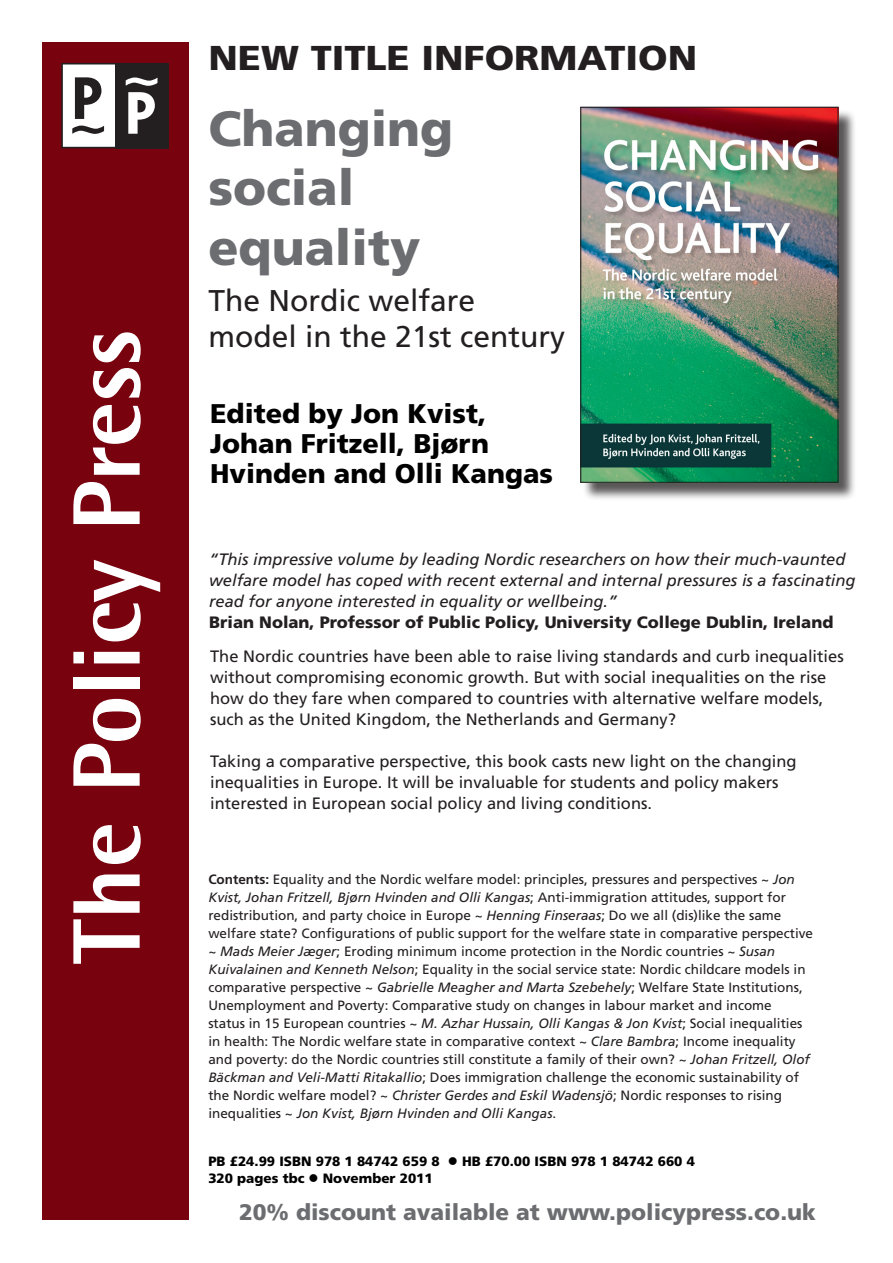
<style>
.page{position:relative;width:893px;height:1263px;background:#fff}
.page>*{position:absolute;margin:0;border:0;box-sizing:border-box;transform-origin:0 0}
.t1{font:800 96px "Rotis Semi Sans";color:#fff}
.Pub_title{font:900 49.5px/59.4px "Frutiger";color:#6c6d70}
.Top_header{font:900 34.5px "Frutiger";color:#231f20;scale:1.1 1}
.t2{font:30px/36px "Frutiger";color:#231f20}
.Author_names{font:900 27px/30px "Frutiger";color:#000}
.t3{font:900 22.5px "Frutiger";color:#6c6d70}
.Long_blurb{font:16.5px/21px "Frutiger";color:#231f20}
.Testimonial{font:italic 16.5px/21px "Frutiger";color:#231f20}
.Testimonial-2{font:900 16.5px "Frutiger";color:#231f20}
.Long_blurb-2{font:13.5px/18px "Frutiger";color:#231f20}
.Biblio{font:900 13.5px "Frutiger";color:#000}
.s1{font-weight:700}
.s2{font-style:italic}
</style>
<div class="page">
<div style="left:43px;top:43px;width:146px;height:1177px;background:#78020e"></div>
<div style="left:583px;top:109px;width:274px;height:392px;background:#231f20;opacity:.75"></div>
<img style="left:582px;top:109px;width:254px;height:372px">
<div style="left:580px;top:107px;width:258px;height:376px;border:1px solid #231f20"></div>
<svg style="left:61px;top:63px;width:107px;height:85px"></svg>
<p class="t1" style="left:46px;top:964px;width:635px;rotate:-90deg">The Policy Press</p>
<p class="Top_header" style="left:208px;top:37px;width:446px">NEW TITLE INFORMATION</p>
<p class="Pub_title" style="left:208px;top:99px;width:246px">Changing social equality</p>
<p class="t2" style="left:208px;top:282px;width:358px">The Nordic welfare model in the 21st century</p>
<p class="Author_names" style="left:210px;top:398px;width:344px">Edited by Jon Kvist,<br>Johan Fritzell, Bjørn<br>Hvinden and Olli Kangas</p>
<p class="Testimonial" style="left:209px;top:548px;width:648px">“This impressive volume by leading Nordic researchers on how their much-vaunted welfare model has coped with recent external and internal pressures is a fascinating read for anyone interested in equality or wellbeing.”</p>
<p class="Testimonial-2" style="left:209px;top:612px;width:626px">Brian Nolan, Professor of Public Policy, University College Dublin, Ireland</p>
<p class="Long_blurb" style="left:210px;top:646px;width:635px">The Nordic countries have been able to raise living standards and curb inequalities without compromising economic growth. But with social inequalities on the rise how do they fare when compared to countries with alternative welfare models, such as the United Kingdom, the Netherlands and Germany?</p>
<p class="Long_blurb" style="left:210px;top:751px;width:588px">Taking a comparative perspective, this book casts new light on the changing inequalities in Europe. It will be invaluable for students and policy makers interested in European social policy and living conditions.</p>
<p class="Long_blurb-2" style="left:208px;top:870px;width:606px"><span class="s1">Contents:</span> Equality and the Nordic welfare model: principles, pressures and perspectives ~ <span class="s2">Jon Kvist, Johan Fritzell, Bjørn Hvinden and Olli Kangas</span>; Anti-immigration attitudes, support for redistribution, and party choice in Europe ~ <span class="s2">Henning Finseraas</span>; Do we all (dis)like the same welfare state? Configurations of public support for the welfare state in comparative perspective ~ <span class="s2">Mads Meier Jæger</span>; Eroding minimum income protection in the Nordic countries ~ <span class="s2">Susan Kuivalainen and Kenneth Nelson</span>; Equality in the social service state: Nordic childcare models in comparative perspective ~ <span class="s2">Gabrielle Meagher and Marta Szebehely</span>; Welfare State Institutions, Unemployment and Poverty: Comparative study on changes in labour market and income<br>status in 15 European countries ~ <span class="s2">M. Azhar Hussain, Olli Kangas &amp; Jon Kvist</span>; Social inequalities in health: The Nordic welfare state in comparative context ~ <span class="s2">Clare Bambra</span>; Income inequality and poverty: do the Nordic countries still constitute a family of their own? ~ <span class="s2">Johan Fritzell, Olof Bäckman and Veli-Matti Ritakallio</span>; Does immigration challenge the economic sustainability of the Nordic welfare model? ~ <span class="s2">Christer Gerdes and Eskil Wadensjö</span>; Nordic responses to rising inequalities ~ <span class="s2">Jon Kvist, Bjørn Hvinden and Olli Kangas</span>.</p>
<p class="Biblio" style="left:208px;top:1153px;width:488px">PB £24.99 ISBN 978 1 84742 659 8 ● HB £70.00 ISBN 978 1 84742 660 4</p>
<p class="Biblio" style="left:208px;top:1170px;width:226px">320 pages tbc ● November 2011</p>
<p class="t3" style="left:239px;top:1198px;width:578px">20% discount available at www.policypress.co.uk</p>
</div>
